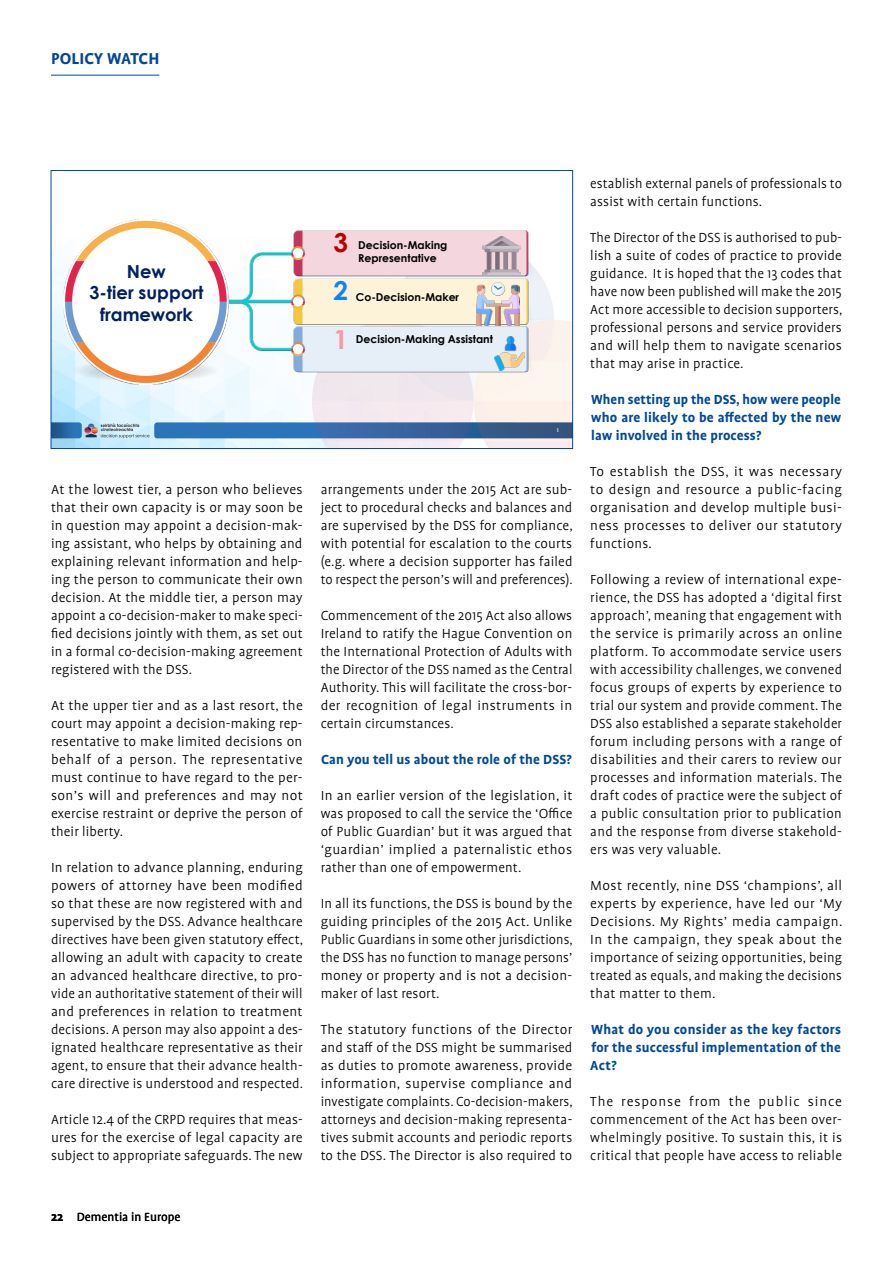
<style>
.page{position:relative;width:893px;height:1263px;background:#fff}
.page>*{position:absolute;margin:0;border:0;box-sizing:border-box;transform-origin:0 0}
.t1{font:700 26.1px/48.3px "Century Gothic";color:#c00000;text-align:justify}
.t2{font:700 18px/21.5px "Century Gothic";color:#002060;text-align:center}
.t3{font:700 18px "Profile Pro";letter-spacing:.01em;color:#00489a}
.Body{font:300 15px/18px "Profile Pro";letter-spacing:.01em;color:#000;text-align:justify}
.H4_blue{font:700 15px/18px "Profile Pro";letter-spacing:.01em;color:#00489a;text-align:justify}
.t4{font:13.5px "Profile Pro";color:#000}
.t5{font:700 10.95px/13px "Century Gothic";color:#000}
.t6{font:700 4.95px "Century Gothic";color:#fff}
.s1{color:#1181fd}
.s2{color:#f599a4}
.s3{font-weight:700}
</style>
<div class="page">
<hr style="left:51px;top:75px;width:108px;height:1px;background:#00489a">
<img style="left:53px;top:266px;width:518px;height:181px">
<img style="left:63px;top:219px;width:470px;height:165px">
<img style="left:494px;top:336px;width:31px;height:34px">
<img style="left:476px;top:282px;width:43px;height:44px">
<img style="left:482px;top:237px;width:39px;height:38px">
<div style="left:51px;top:170px;width:522px;height:279px;border:1px solid #00489a"></div>
<p class="t3" style="left:51px;top:48px;width:110px">POLICY WATCH</p>
<p class="t2" style="left:89px;top:259px;width:116px">New<br>3-tier support framework</p>
<p class="t1" style="left:333px;top:217px;width:16px">3<br><span class="s1">2<br></span><span class="s2">1</span></p>
<p class="t5" style="left:358px;top:238px;width:91px">Decision-Making<br>Representative</p>
<p class="t5" style="left:356px;top:290px;width:105px">Co-Decision-Maker</p>
<p class="t5" style="left:356px;top:332px;width:139px">Decision-Making Assistant</p>
<p class="t6" style="left:556px;top:427px;width:4px">1</p>
<p class="Body" style="left:51px;top:481px;width:253px">At the lowest tier, a person who believes that their own capacity is or may soon be in question may appoint a decision-mak&shy;ing assistant, who helps by obtaining and explaining relevant information and help&shy;ing the person to communicate their own decision. At the middle tier, a person may appoint a co-decision-maker to make speci&shy;fied decisions jointly with them, as set out in a formal co-decision-making agreement registered with the DSS.</p>
<p class="Body" style="left:51px;top:697px;width:253px">At the upper tier and as a last resort, the court may appoint a decision-making rep&shy;resentative to make limited decisions on behalf of a person. The representative must continue to have regard to the per&shy;son’s will and preferences and may not exercise restraint or deprive the person of their liberty.</p>
<p class="Body" style="left:51px;top:859px;width:254px">In relation to advance planning, enduring powers of attorney have been modified so that these are now registered with and supervised by the DSS. Advance healthcare directives have been given statutory effect, allowing an adult with capacity to create an advanced healthcare directive, to pro&shy;vide an authoritative statement of their will and preferences in relation to treatment decisions. A person may also appoint a des&shy;ignated healthcare representative as their agent, to ensure that their advance health&shy;care directive is understood and respected.</p>
<p class="Body" style="left:51px;top:1111px;width:253px">Article 12.4 of the CRPD requires that meas&shy;ures for the exercise of legal capacity are subject to appropriate safeguards. The new</p>
<p class="Body" style="left:321px;top:481px;width:254px">arrangements under the 2015 Act are sub&shy;ject to procedural checks and balances and are supervised by the DSS for compliance, with potential for escalation to the courts (e.g. where a decision supporter has failed to respect the person’s will and preferences).</p>
<p class="Body" style="left:321px;top:607px;width:253px">Commencement of the 2015 Act also allows Ireland to ratify the Hague Convention on the International Protection of Adults with the Director of the DSS named as the Central Authority. This will facilitate the cross-bor&shy;der recognition of legal instruments in certain circumstances.</p>
<p class="H4_blue" style="left:321px;top:751px;width:252px">Can you tell us about the role of the DSS?</p>
<p class="Body" style="left:321px;top:787px;width:253px">In an earlier version of the legislation, it was proposed to call the service the ‘Office of Public Guardian’ but it was argued that ‘guardian’ implied a paternalistic ethos rather than one of empowerment.</p>
<p class="Body" style="left:321px;top:895px;width:254px">In all its functions, the DSS is bound by the guiding principles of the 2015 Act. Unlike Public Guardians in some other jurisdictions, the DSS has no function to manage persons’ money or property and is not a decision&shy;maker of last resort.</p>
<p class="Body" style="left:321px;top:1021px;width:253px">The statutory functions of the Director and staff of the DSS might be summarised as duties to promote awareness, provide information, supervise compliance and investigate complaints. Co-decision-makers, attorneys and decision-making representa&shy;tives submit accounts and periodic reports to the DSS. The Director is also required to</p>
<p class="Body" style="left:590px;top:175px;width:253px">establish external panels of professionals to assist with certain functions.</p>
<p class="Body" style="left:590px;top:229px;width:254px">The Director of the DSS is authorised to pub&shy;lish a suite of codes of practice to provide guidance. It is hoped that the 13 codes that have now been published will make the 2015<br>Act more accessible to decision supporters, professional persons and service providers and will help them to navigate scenarios that may arise in practice.</p>
<p class="H4_blue" style="left:591px;top:391px;width:252px">When setting up the DSS, how were people who are likely to be affected by the new law involved in the process?</p>
<p class="Body" style="left:590px;top:463px;width:253px">To establish the DSS, it was necessary to design and resource a public-facing organisation and develop multiple busi&shy;ness processes to deliver our statutory functions.</p>
<p class="Body" style="left:590px;top:571px;width:253px">Following a review of international expe&shy;rience, the DSS has adopted a ‘digital first approach’, meaning that engagement with the service is primarily across an online platform. To accommodate service users with accessibility challenges, we convened focus groups of experts by experience to trial our system and provide comment. The DSS also established a separate stakeholder forum including persons with a range of disabilities and their carers to review our processes and information materials. The draft codes of practice were the subject of a public consultation prior to publication and the response from diverse stakehold&shy;ers was very valuable.</p>
<p class="Body" style="left:590px;top:877px;width:254px">Most recently, nine DSS ‘champions’, all experts by experience, have led our ‘My Decisions. My Rights’ media campaign.<br>In the campaign, they speak about the importance of seizing opportunities, being treated as equals, and making the decisions that matter to them.</p>
<p class="H4_blue" style="left:590px;top:1021px;width:252px">What do you consider as the key factors for the successful implementation of the Act?</p>
<p class="Body" style="left:590px;top:1093px;width:253px">The response from the public since commencement of the Act has been over&shy;whelmingly positive. To sustain this, it is critical that people have access to reliable</p>
<p class="t4" style="left:51px;top:1210px;width:131px"><span class="s3">22</span> Dementia in Europe</p>
</div>
